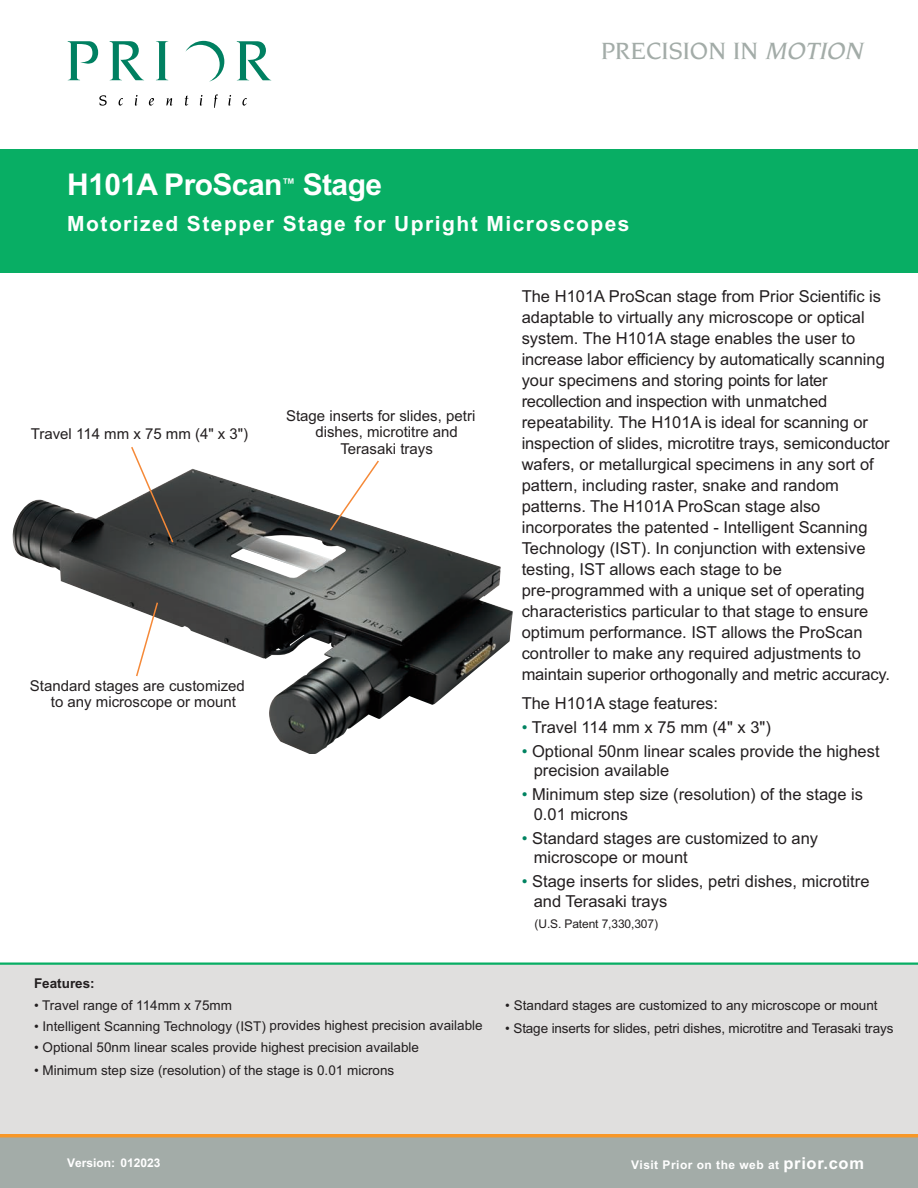
<style>
.page{position:relative;width:918px;height:1188px;background:#fff}
.page>*{position:absolute;margin:0;border:0;box-sizing:border-box;transform-origin:0 0}
.t1{font:700 30px "Arial";letter-spacing:-.02em;color:#fff}
.t2{font:500 25.5px "Novarese";color:#a3aca8}
.t3{font:700 21px "Arial";letter-spacing:.07em;color:#fff}
.t4{font:16.5px/21px "Arial";color:#231f20}
.t5{font:15px/16.5px "Arial";color:#231f20}
.t6{font:13.5px "Arial";color:#231f20}
.t7{font:700 13.5px "Arial";color:#231f20}
.t8{font:700 13.5px "Arial";color:#fff}
.t9{font:700 12px "Arial";letter-spacing:.04em;color:#fff}
.t10{font:12px "Arial";letter-spacing:-.01em;color:#231f20}
.t11{font:700 12px "Arial";color:#fff}
.s1{font-style:italic}
.s2{color:#008361}
.s3{font-size:16.5px}
</style>
<div class="page">
<div style="left:0;top:150px;width:918px;height:123px;background:#08ae64"></div>
<div style="left:0;top:965px;width:918px;height:173px;background:#e0dfde"></div>
<div style="left:0;top:1134px;width:918px;height:54px;background:#a3aca8"></div>
<svg style="left:68px;top:41px;width:30px;height:39px"></svg>
<svg style="left:110px;top:41px;width:34px;height:39px"></svg>
<svg style="left:156px;top:41px;width:12px;height:39px"></svg>
<svg style="left:99px;top:95px;width:8px;height:11px"></svg>
<svg style="left:119px;top:98px;width:4px;height:8px"></svg>
<svg style="left:135px;top:95px;width:3px;height:11px"></svg>
<svg style="left:149px;top:98px;width:5px;height:8px"></svg>
<svg style="left:166px;top:98px;width:6px;height:8px"></svg>
<svg style="left:185px;top:95px;width:3px;height:11px"></svg>
<svg style="left:200px;top:95px;width:2px;height:11px"></svg>
<svg style="left:214px;top:94px;width:4px;height:13px"></svg>
<svg style="left:228px;top:95px;width:3px;height:11px"></svg>
<svg style="left:242px;top:98px;width:5px;height:8px"></svg>
<svg style="left:185px;top:41px;width:39px;height:41px"></svg>
<svg style="left:237px;top:41px;width:34px;height:39px"></svg>
<hr style="left:0;top:963px;width:918px;height:2px;background:#08ae64">
<hr style="left:0;top:1134px;width:918px;height:3px;background:#f79727">
<img style="left:12px;top:469px;width:501px;height:285px">
<svg style="left:130px;top:447px;width:45px;height:97px"></svg>
<svg style="left:328px;top:460px;width:52px;height:72px"></svg>
<svg style="left:135px;top:601px;width:24px;height:77px"></svg>
<h2 class="t2" style="left:601px;top:40px;width:268px">PRECISION IN <span class="s1">MOTION</span></h2>
<h1 class="t1" style="left:67px;top:168px;width:217px">H101A ProScan</h1>
<p class="t8" style="left:282px;top:175px;width:15px">™</p>
<h1 class="t1" style="left:303px;top:168px;width:81px">Stage</h1>
<p class="t3" style="left:67px;top:212px;width:564px">Motorized Stepper Stage for Upright Microscopes</p>
<p class="t5" style="left:31px;top:426px;width:219px">Travel 114 mm x 75 mm (4" x 3")</p>
<p class="t5" style="left:286px;top:407px;width:191px">Stage inserts for slides, petri</p>
<p class="t5" style="left:315px;top:424px;width:144px">dishes, microtitre and</p>
<p class="t5" style="left:340px;top:440px;width:94px">Terasaki trays</p>
<p class="t5" style="left:51px;top:677px;width:196px;text-indent:-21px">Standard stages are customized to any microscope or mount</p>
<p class="t7" style="left:34px;top:975px;width:62px">Features:</p>
<p class="t6" style="left:34px;top:998px;width:200px">• Travel range of 114mm x 75mm</p>
<p class="t6" style="left:34px;top:1019px;width:450px">• Intelligent Scanning Technology (IST) provides highest precision available</p>
<p class="t6" style="left:34px;top:1040px;width:387px">• Optional 50nm linear scales provide highest precision available</p>
<p class="t6" style="left:34px;top:1062px;width:362px">• Minimum step size (resolution) of the stage is 0.01 microns</p>
<p class="t4" style="left:522px;top:286px;width:370px">The H101A ProScan stage from Prior Scientific is adaptable to virtually any microscope or optical system. The H101A stage enables the user to increase labor efficiency by automatically scanning your specimens and storing points for later recollection and inspection with unmatched repeatability. The H101A is ideal for scanning or inspection of slides, microtitre trays, semiconductor wafers, or metallurgical specimens in any sort of pattern, including raster, snake and random patterns. The H101A ProScan stage also incorporates the patented - Intelligent Scanning Technology (IST). In conjunction with extensive testing, IST allows each stage to be pre-programmed with a unique set of operating characteristics particular to that stage to ensure optimum performance. IST allows the ProScan controller to make any required adjustments to maintain superior orthogonally and metric accuracy.</p>
<p class="t4" style="left:522px;top:693px;width:198px">The H101A stage features:</p>
<p class="t4" style="left:522px;top:717px;width:251px"><span class="s2">•</span> Travel 114 mm x 75 mm (4" x 3")</p>
<p class="t4" style="left:534px;top:741px;width:347px;line-height:19.5px;text-indent:-12px"><span class="s2">•</span> Optional 50nm linear scales provide the highest precision available</p>
<p class="t4" style="left:534px;top:785px;width:331px;line-height:19.5px;text-indent:-12px"><span class="s2">•</span> Minimum step size (resolution) of the stage is<br>0.01 microns</p>
<p class="t4" style="left:534px;top:828px;width:286px;line-height:19.5px;text-indent:-12px"><span class="s2">•</span> Standard stages are customized to any microscope or mount</p>
<p class="t4" style="left:534px;top:872px;width:337px;line-height:19.5px;text-indent:-12px"><span class="s2">•</span> Stage inserts for slides, petri dishes, microtitre and Terasaki trays</p>
<p class="t10" style="left:535px;top:917px;width:125px">(U.S. Patent 7,330,307)</p>
<p class="t6" style="left:505px;top:998px;width:374px">• Standard stages are customized to any microscope or mount</p>
<p class="t6" style="left:505px;top:1020px;width:390px">• Stage inserts for slides, petri dishes, microtitre and Terasaki trays</p>
<p class="t11" style="left:67px;top:1155px;width:95px">Version: 012023</p>
<p class="t9" style="left:631px;top:1158px;width:234px">Visit Prior on the web at <span class="s3">prior.com</span></p>
</div>
